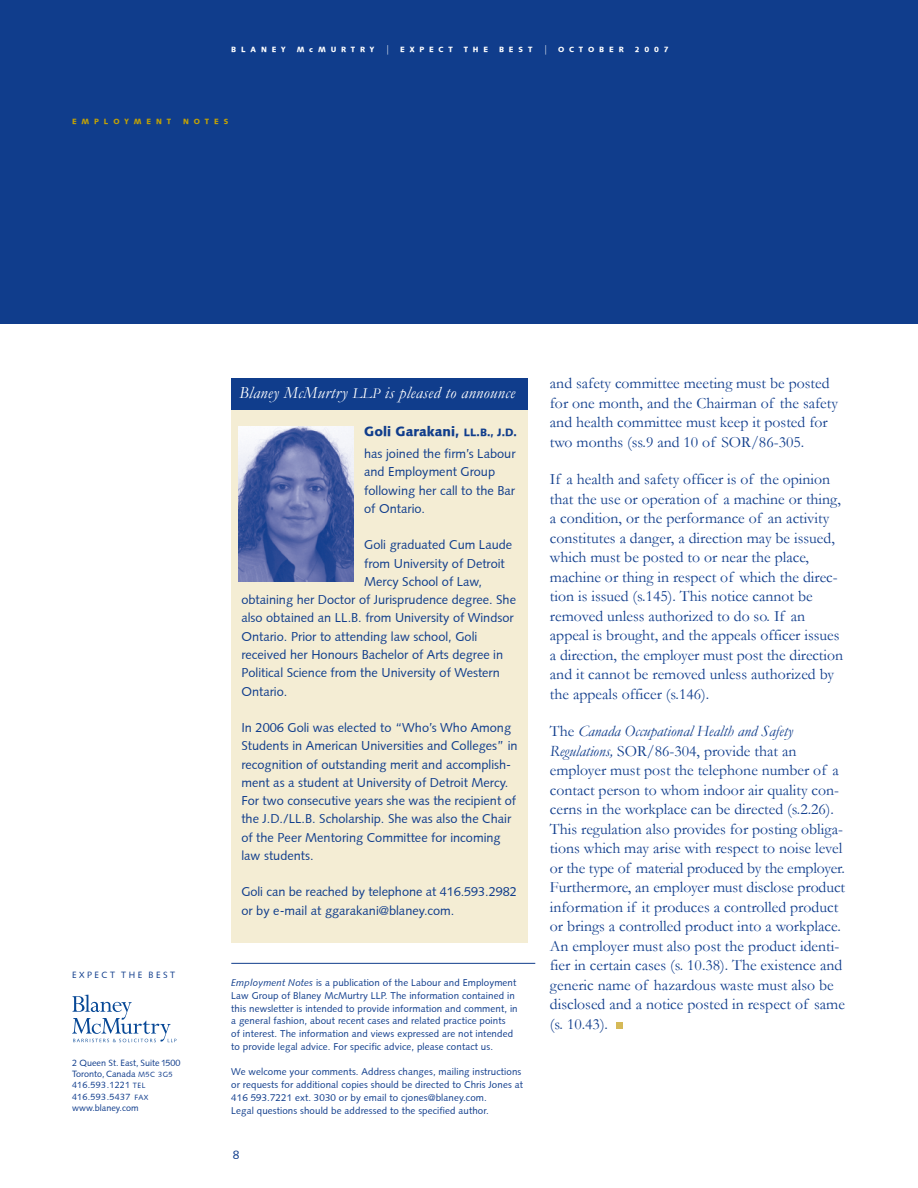
<style>
.page{position:relative;width:918px;height:1188px;background:#fff}
.page>*{position:absolute;margin:0;border:0;box-sizing:border-box;transform-origin:0 0}
.t1{font:italic 17.1px "Garamond";letter-spacing:.02em;color:#fff}
.t2{font:15.75px/19.5px "Garamond";color:#103d8c}
.t3{font:900 13.5px "Syntax";color:#103d8c}
.t4{font:12.75px/18.3px "Syntax Roman";color:#103d8c}
.t5{font:12px "Syntax Roman";color:#103d8c}
.t6{font:9.75px/12.8px "Syntax Roman";letter-spacing:.01em;color:#103d8c}
.t7{font:9px/11.2px "Syntax Roman";color:#103d8c}
.t8{font:9px "Syntax Roman";letter-spacing:.28em;color:#103d8c}
.t9{font:900 7.5px "Syntax";letter-spacing:.65em;color:#fff}
.t10{font:900 7.5px "Syntax";letter-spacing:.65em;color:#c2a205}
.s1{font-family:"Garamond";font-weight:400;font-size:10.5px}
.s2{font-size:7.5px}
.s3{font-size:15px}
.s4{font-size:10.5px}
.s5{font-style:italic}
</style>
<div class="page">
<div style="left:0;top:0;width:918px;height:324px;background:#103d8c"></div>
<div style="left:616px;top:1022px;width:7px;height:7px;background:#d5b957"></div>
<svg style="left:72px;top:995px;width:104px;height:47px"></svg>
<hr style="left:231px;top:963px;width:304px;height:1px;background:#103d8c">
<div style="left:231px;top:379px;width:296px;height:564px;background:#f4edd4"></div>
<img style="left:239px;top:426px;width:115px;height:155px">
<div style="left:231px;top:378px;width:296px;height:31px;background:#103d8c"></div>
<p class="t9" style="left:231px;top:45px;width:56px">BLANEY</p>
<p class="t9" style="left:297px;top:45px;width:158px">McMURTRY <span class="s1">|</span> EXPECT</p>
<p class="t9" style="left:464px;top:45px;width:26px">THE</p>
<p class="t9" style="left:499px;top:45px;width:126px">BEST <span class="s1">|</span> OCTOBER</p>
<p class="t9" style="left:635px;top:45px;width:36px">2007</p>
<p class="t10" style="left:72px;top:117px;width:101px">EMPLOYMENT</p>
<p class="t10" style="left:183px;top:117px;width:47px">NOTES</p>
<p class="t8" style="left:72px;top:969px;width:105px">EXPECT THE BEST</p>
<p class="t7" style="left:72px;top:1057px;width:110px">2 Queen St. East, Suite 1500<br>Toronto, Canada <span class="s2">M5C 3G5<br></span>416.593.1221 <span class="s2">TEL<br></span>416.593.5437 <span class="s2">FAX </span>www.blaney.com</p>
<p class="t1" style="left:239px;top:383px;width:278px">Blaney McMurtry <span class="s3">LLP</span> is pleased to announce</p>
<p class="t3" style="left:364px;top:423px;width:154px">Goli Garakani, <span class="s4">LL.B., J.D.</span></p>
<p class="t4" style="left:364px;top:445px;width:153px">has joined the firm’s Labour and Employment Group following her call to the Bar of Ontario.</p>
<p class="t4" style="left:364px;top:536px;width:150px">Goli graduated Cum Laude</p>
<p class="t4" style="left:364px;top:554px;width:142px">from University of Detroit</p>
<p class="t4" style="left:364px;top:572px;width:119px">Mercy School of Law,</p>
<p class="t4" style="left:241px;top:591px;width:276px">obtaining her Doctor of Jurisprudence degree. She</p>
<p class="t4" style="left:241px;top:609px;width:274px">also obtained an LL.B. from University of Windsor</p>
<p class="t4" style="left:241px;top:627px;width:237px">Ontario. Prior to attending law school, Goli</p>
<p class="t4" style="left:241px;top:646px;width:263px">received her Honours Bachelor of Arts degree in</p>
<p class="t4" style="left:241px;top:664px;width:260px">Political Science from the University of Western</p>
<p class="t4" style="left:241px;top:682px;width:48px">Ontario.</p>
<p class="t4" style="left:241px;top:718px;width:278px">In 2006 Goli was elected to “Who’s Who Among Students in American Universities and Colleges” in recognition of outstanding merit and accomplish&shy;ment as a student at University of Detroit Mercy.<br>For two consecutive years she was the recipient of the J.D./LL.B. Scholarship. She was also the Chair of the Peer Mentoring Committee for incoming law students.</p>
<p class="t4" style="left:241px;top:883px;width:277px">Goli can be reached by telephone at 416.593.2982 or by e-mail at ggarakani@blaney.com.</p>
<p class="t6" style="left:231px;top:976px;width:288px"><span class="s5">Employment Notes</span> is a publication of the Labour and Employment Law Group of Blaney McMurtry LLP. The information contained in this newsletter is intended to provide information and comment, in a general fashion, about recent cases and related practice points<br>of interest. The information and views expressed are not intended to provide legal advice. For specific advice, please contact us.</p>
<p class="t6" style="left:231px;top:1066px;width:293px">We welcome your comments. Address changes, mailing instructions or requests for additional copies should be directed to Chris Jones at 416 593.7221 ext. 3030 or by email to cjones@blaney.com.<br>Legal questions should be addressed to the specified author.</p>
<p class="t5" style="left:233px;top:1147px;width:8px">8</p>
<p class="t2" style="left:550px;top:374px;width:290px">and safety committee meeting must be posted for one month, and the Chairman of the safety and health committee must keep it posted for two months (ss.9 and 10 of SOR/86-305.</p>
<p class="t2" style="left:550px;top:470px;width:295px">If a health and safety officer is of the opinion that the use or operation of a machine or thing, a condition, or the performance of an activity constitutes a danger, a direction may be issued, which must be posted to or near the place, machine or thing in respect of which the direc&shy;tion is issued (s.145). This notice cannot be removed unless authorized to do so. If an appeal is brought, and the appeals officer issues a direction, the employer must post the direction and it cannot be removed unless authorized by the appeals officer (s.146).</p>
<p class="t2" style="left:550px;top:722px;width:297px">The <span class="s5">Canada Occupational Health and Safety Regulations,</span> SOR/86-304, provide that an employer must post the telephone number of a contact person to whom indoor air quality con&shy;cerns in the workplace can be directed (s.2.26).<br>This regulation also provides for posting obliga&shy;tions which may arise with respect to noise level or the type of material produced by the employer.<br>Furthermore, an employer must disclose product information if it produces a controlled product or brings a controlled product into a workplace.<br>An employer must also post the product identi&shy;fier in certain cases (s. 10.38). The existence and generic name of hazardous waste must also be disclosed and a notice posted in respect of same (s. 10.43).</p>
</div>
